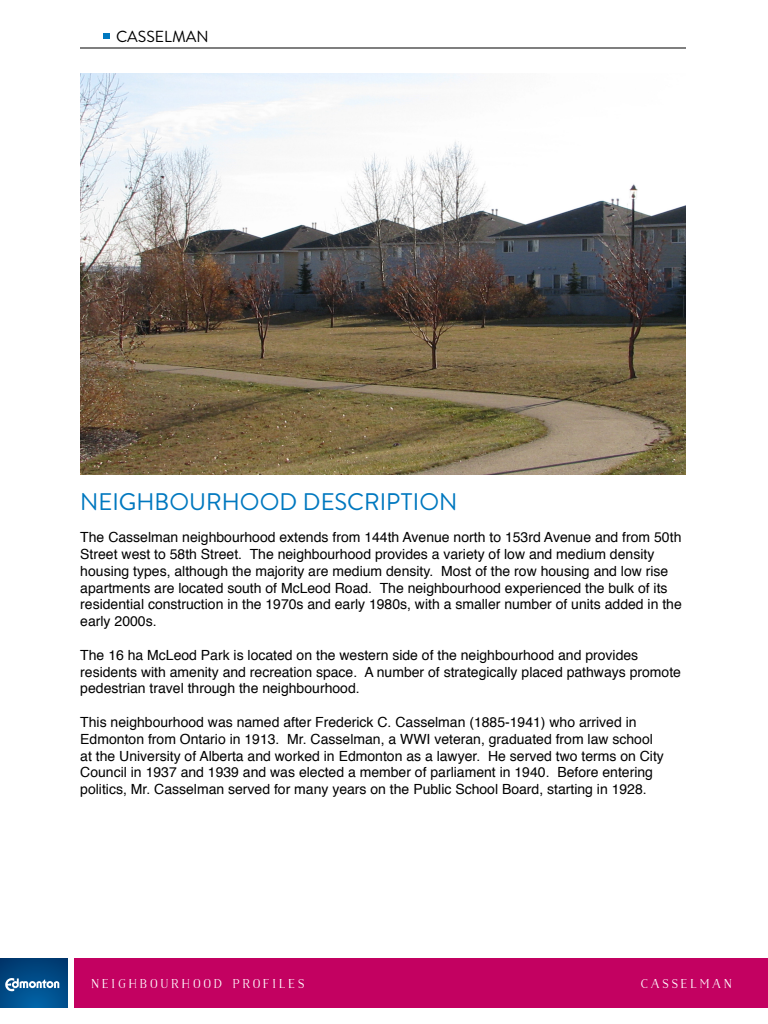
<style>
.page{position:relative;width:768px;height:1024px;background:#fff}
.page>*{position:absolute;margin:0;border:0;box-sizing:border-box;transform-origin:0 0}
.t1{font:24px "Brandon Text";color:#0078bf}
.t2{font:16px "Brandon Text";color:#000}
.t3{font:14px/16.8px "Helvetica";color:#000}
.t4{font:700 12px "Naive";letter-spacing:.2em;color:#fff}
</style>
<div class="page">
<div style="left:0;top:958px;width:68px;height:50px;background:linear-gradient(to bottom,#00396f,#015999)"></div>
<svg style="left:5px;top:978px;width:54px;height:13px"></svg>
<div style="left:74px;top:958px;width:694px;height:50px;background:#c30161"></div>
<hr style="left:80px;top:48px;width:606px;height:1px;background:#000">
<svg style="left:104px;top:34px;width:6px;height:5px"></svg>
<img style="left:80px;top:73px;width:606px;height:402px">
<p class="t2" style="left:116px;top:25px;width:94px">CASSELMAN</p>
<h1 class="t1" style="left:80px;top:485px;width:379px">NEIGHBOURHOOD DESCRIPTION</h1>
<p class="t3" style="left:80px;top:529px;width:603px">The Casselman neighbourhood extends from 144th Avenue north to 153rd Avenue and from 50th Street west to 58th Street. The neighbourhood provides a variety of low and medium density housing types, although the majority are medium density. Most of the row housing and low rise apartments are located south of McLeod Road. The neighbourhood experienced the bulk of its residential construction in the 1970s and early 1980s, with a smaller number of units added in the early 2000s.</p>
<p class="t3" style="left:80px;top:647px;width:602px">The 16 ha McLeod Park is located on the western side of the neighbourhood and provides residents with amenity and recreation space. A number of strategically placed pathways promote pedestrian travel through the neighbourhood.</p>
<p class="t3" style="left:80px;top:714px;width:585px">This neighbourhood was named after Frederick C. Casselman (1885-1941) who arrived in Edmonton from Ontario in 1913. Mr. Casselman, a WWI veteran, graduated from law school at the University of Alberta and worked in Edmonton as a lawyer. He served two terms on City Council in 1937 and 1939 and was elected a member of parliament in 1940. Before entering politics, Mr. Casselman served for many years on the Public School Board, starting in 1928.</p>
<p class="t4" style="left:91px;top:976px;width:215px">NEIGHBOURHOOD PROFILES</p>
<p class="t4" style="left:640px;top:976px;width:93px">CASSELMAN</p>
</div>
